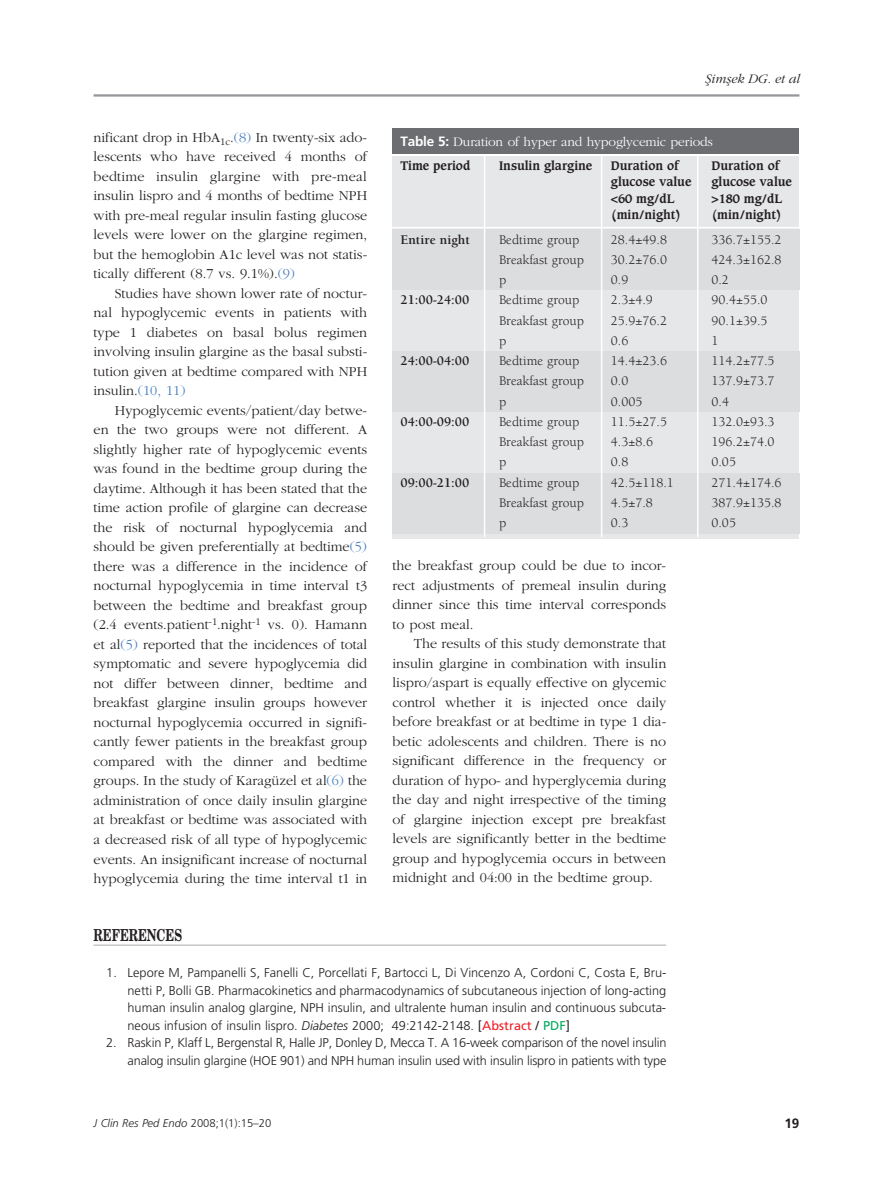
<style>
.page{position:relative;width:893px;height:1191px;background:#fff}
.page>*{position:absolute;margin:0;border:0;box-sizing:border-box;transform-origin:0 0}
.t1{font:700 16.5px "Madison";color:#231f20}
.t2{font:14.25px/19.5px "Garamond T";color:#231f20;text-align:justify}
.t3{font:13.5px "Berkeley";color:#231f20}
.t4{font:700 13.5px "Berkeley";color:#231f20}
.t5{font:13.5px "Garamond T";letter-spacing:-.01em;color:#fff}
.t6{font:13.5px "Garamond T Italic";color:#231f20}
.t7{font:13.5px "Frutiger T Bold";color:#231f20}
.t8{font:12.75px/17.4px "Frutiger T Light";letter-spacing:-.01em;color:#231f20;text-align:justify}
.t9{font:700 12px "Caxton";color:#231f20}
.t10{font:italic 11.25px "Frutiger T Light";color:#231f20}
.s1{color:#4880c1}
.s2{font-family:"Frutiger T Bold"}
.s3{font-style:italic}
.s4{font-family:"Frutiger T"}
.s5{font-family:"Frutiger T";color:#ee1e24}
.s6{font-family:"Frutiger T";color:#00aa5e}
.s7{font-style:normal}
</style>
<div class="page">
<hr style="left:94px;top:944px;width:572px;height:2px;background:#c7c8ca">
<hr style="left:94px;top:94px;width:705px;height:3px;background:#939598">
<div style="left:392px;top:129px;width:407px;height:25px;background:#6c6d70"></div>
<div style="left:392px;top:156px;width:407px;height:383px;background:#e6e7e9"></div>
<div style="left:392px;top:229px;width:407px;height:61px;background:#dcdddf"></div>
<div style="left:392px;top:351px;width:407px;height:61px;background:#dcdddf"></div>
<div style="left:392px;top:473px;width:407px;height:61px;background:#dcdddf"></div>
<hr style="left:484px;top:155px;width:1px;height:382px;background:#fff">
<hr style="left:601px;top:155px;width:1px;height:382px;background:#fff">
<hr style="left:697px;top:155px;width:1px;height:382px;background:#fff">
<hr style="left:392px;top:227px;width:407px;height:1px;background:#fff">
<p class="t2" style="left:94px;top:127px;width:275px">nificant drop in HbA<sub>1c</sub>.<span class="s1">(8)</span> In twenty-six ado&shy;lescents who have received 4 months of bedtime insulin glargine with pre-meal insulin lispro and 4 months of bedtime NPH with pre-meal regular insulin fasting glucose levels were lower on the glargine regimen, but the hemoglobin A1c level was not statis&shy;tically different (8.7 vs. 9.1%).<span class="s1">(9)</span></p>
<p class="t2" style="left:94px;top:283px;width:275px;text-indent:21px">Studies have shown lower rate of noctur&shy;nal hypoglycemic events in patients with type 1 diabetes on basal bolus regimen involving insulin glargine as the basal substi&shy;tution given at bedtime compared with NPH insulin.<span class="s1">(10, 11)</span></p>
<p class="t2" style="left:94px;top:400px;width:275px;text-indent:21px">Hypoglycemic events/patient/day betwe&shy;en the two groups were not different. A slightly higher rate of hypoglycemic events was found in the bedtime group during the daytime. Although it has been stated that the time action profile of glargine can decrease the risk of nocturnal hypoglycemia and should be given preferentially at bedtime<span class="s1">(5) </span>there was a difference in the incidence of nocturnal hypoglycemia in time interval t3 between the bedtime and breakfast group (2.4 events.patient<sup>-1</sup>.night<sup>-1</sup> vs. 0). Hamann et al<span class="s1">(5)</span> reported that the incidences of total symptomatic and severe hypoglycemia did not differ between dinner, bedtime and breakfast glargine insulin groups however nocturnal hypoglycemia occurred in signifi&shy;cantly fewer patients in the breakfast group compared with the dinner and bedtime groups. In the study of Karagüzel et al<span class="s1">(6)</span> the administration of once daily insulin glargine at breakfast or bedtime was associated with a decreased risk of all type of hypoglycemic events. An insignificant increase of nocturnal hypoglycemia during the time interval t1 in</p>
<p class="t6" style="left:704px;top:71px;width:97px">fiimflek DG. et al</p>
<p class="t5" style="left:400px;top:133px;width:314px"><span class="s2">Table 5:</span> Duration of hyper and hypoglycemic periods</p>
<p class="t9" style="left:400px;top:158px;width:71px">Time period</p>
<p class="t9" style="left:499px;top:158px;width:95px">Insulin glargine</p>
<p class="t9" style="left:611px;top:158px;width:69px">Duration of</p>
<p class="t9" style="left:711px;top:158px;width:69px">Duration of</p>
<p class="t9" style="left:611px;top:174px;width:82px">glucose value</p>
<p class="t9" style="left:711px;top:174px;width:82px">glucose value</p>
<p class="t9" style="left:611px;top:191px;width:65px">&lt;60 mg/dL</p>
<p class="t9" style="left:711px;top:191px;width:72px">&gt;180 mg/dL</p>
<p class="t9" style="left:611px;top:207px;width:72px">(min/night)</p>
<p class="t9" style="left:711px;top:207px;width:72px">(min/night)</p>
<p class="t4" style="left:400px;top:231px;width:71px">Entire night</p>
<p class="t3" style="left:499px;top:231px;width:82px">Bedtime group</p>
<p class="t3" style="left:611px;top:231px;width:58px">28.4±49.8</p>
<p class="t3" style="left:711px;top:231px;width:72px">336.7±155.2</p>
<p class="t3" style="left:499px;top:251px;width:87px">Breakfast group</p>
<p class="t3" style="left:611px;top:251px;width:58px">30.2±76.0</p>
<p class="t3" style="left:711px;top:251px;width:72px">424.3±162.8</p>
<p class="t3" style="left:499px;top:272px;width:9px">p</p>
<p class="t3" style="left:611px;top:272px;width:19px">0.9</p>
<p class="t3" style="left:711px;top:272px;width:19px">0.2</p>
<p class="t4" style="left:400px;top:292px;width:70px">21:00-24:00</p>
<p class="t3" style="left:499px;top:292px;width:82px">Bedtime group</p>
<p class="t3" style="left:611px;top:292px;width:44px">2.3±4.9</p>
<p class="t3" style="left:711px;top:292px;width:58px">90.4±55.0</p>
<p class="t3" style="left:499px;top:312px;width:87px">Breakfast group</p>
<p class="t3" style="left:611px;top:312px;width:58px">25.9±76.2</p>
<p class="t3" style="left:711px;top:312px;width:58px">90.1±39.5</p>
<p class="t3" style="left:499px;top:332px;width:9px">p</p>
<p class="t3" style="left:611px;top:332px;width:19px">0.6</p>
<p class="t3" style="left:711px;top:332px;width:9px">1</p>
<p class="t4" style="left:400px;top:353px;width:70px">24:00-04:00</p>
<p class="t3" style="left:499px;top:353px;width:82px">Bedtime group</p>
<p class="t3" style="left:611px;top:353px;width:58px">14.4±23.6</p>
<p class="t3" style="left:711px;top:353px;width:65px">114.2±77.5</p>
<p class="t3" style="left:499px;top:373px;width:87px">Breakfast group</p>
<p class="t3" style="left:611px;top:373px;width:19px">0.0</p>
<p class="t3" style="left:711px;top:373px;width:65px">137.9±73.7</p>
<p class="t3" style="left:499px;top:393px;width:9px">p</p>
<p class="t3" style="left:611px;top:393px;width:33px">0.005</p>
<p class="t3" style="left:711px;top:393px;width:19px">0.4</p>
<p class="t4" style="left:400px;top:413px;width:70px">04:00-09:00</p>
<p class="t3" style="left:499px;top:413px;width:82px">Bedtime group</p>
<p class="t3" style="left:611px;top:413px;width:58px">11.5±27.5</p>
<p class="t3" style="left:711px;top:413px;width:65px">132.0±93.3</p>
<p class="t3" style="left:499px;top:434px;width:87px">Breakfast group</p>
<p class="t3" style="left:611px;top:434px;width:44px">4.3±8.6</p>
<p class="t3" style="left:711px;top:434px;width:65px">196.2±74.0</p>
<p class="t3" style="left:499px;top:454px;width:9px">p</p>
<p class="t3" style="left:611px;top:454px;width:19px">0.8</p>
<p class="t3" style="left:711px;top:454px;width:26px">0.05</p>
<p class="t4" style="left:400px;top:474px;width:70px">09:00-21:00</p>
<p class="t3" style="left:499px;top:474px;width:82px">Bedtime group</p>
<p class="t3" style="left:611px;top:474px;width:65px">42.5±118.1</p>
<p class="t3" style="left:711px;top:474px;width:72px">271.4±174.6</p>
<p class="t3" style="left:499px;top:494px;width:87px">Breakfast group</p>
<p class="t3" style="left:611px;top:494px;width:44px">4.5±7.8</p>
<p class="t3" style="left:711px;top:494px;width:72px">387.9±135.8</p>
<p class="t3" style="left:499px;top:515px;width:9px">p</p>
<p class="t3" style="left:611px;top:515px;width:19px">0.3</p>
<p class="t3" style="left:711px;top:515px;width:26px">0.05</p>
<p class="t2" style="left:393px;top:555px;width:275px">the breakfast group could be due to incor&shy;rect adjustments of premeal insulin during dinner since this time interval corresponds to post meal.</p>
<p class="t2" style="left:393px;top:633px;width:275px;text-indent:21px">The results of this study demonstrate that insulin glargine in combination with insulin lispro/aspart is equally effective on glycemic control whether it is injected once daily before breakfast or at bedtime in type 1 dia&shy;betic adolescents and children. There is no significant difference in the frequency or duration of hypo- and hyperglycemia during the day and night irrespective of the timing of glargine injection except pre breakfast levels are significantly better in the bedtime group and hypoglycemia occurs in between midnight and 04:00 in the bedtime group.</p>
<p class="t1" style="left:94px;top:924px;width:90px">REFERENCES</p>
<p class="t8" style="left:128px;top:964px;width:540px;text-indent:-21px">1. Lepore M, Pampanelli S, Fanelli C, Porcellati F, Bartocci L, Di Vincenzo A, Cordoni C, Costa E, Bru&shy;netti P, Bolli GB. Pharmacokinetics and pharmacodynamics of subcutaneous injection of long-acting human insulin analog glargine, NPH insulin, and ultralente human insulin and continuous subcuta&shy;neous infusion of insulin lispro. <span class="s3">Diabetes</span> 2000; 49:2142-2148. <span class="s4">[</span><span class="s5">Abstract</span> <span class="s4">/</span> <span class="s6">PDF</span><span class="s4">]</span></p>
<p class="t8" style="left:106px;top:1034px;width:562px;text-align:right">2. Raskin P, Klaff L, Bergenstal R, Halle JP, Donley D, Mecca T. A 16-week comparison of the novel insulin analog insulin glargine (HOE 901) and NPH human insulin used with insulin lispro in patients with type</p>
<p class="t10" style="left:94px;top:1116px;width:179px">J Clin Res Ped Endo <span class="s7">2008;1(1):15–20</span></p>
<p class="t7" style="left:784px;top:1114px;width:17px">19</p>
</div>
